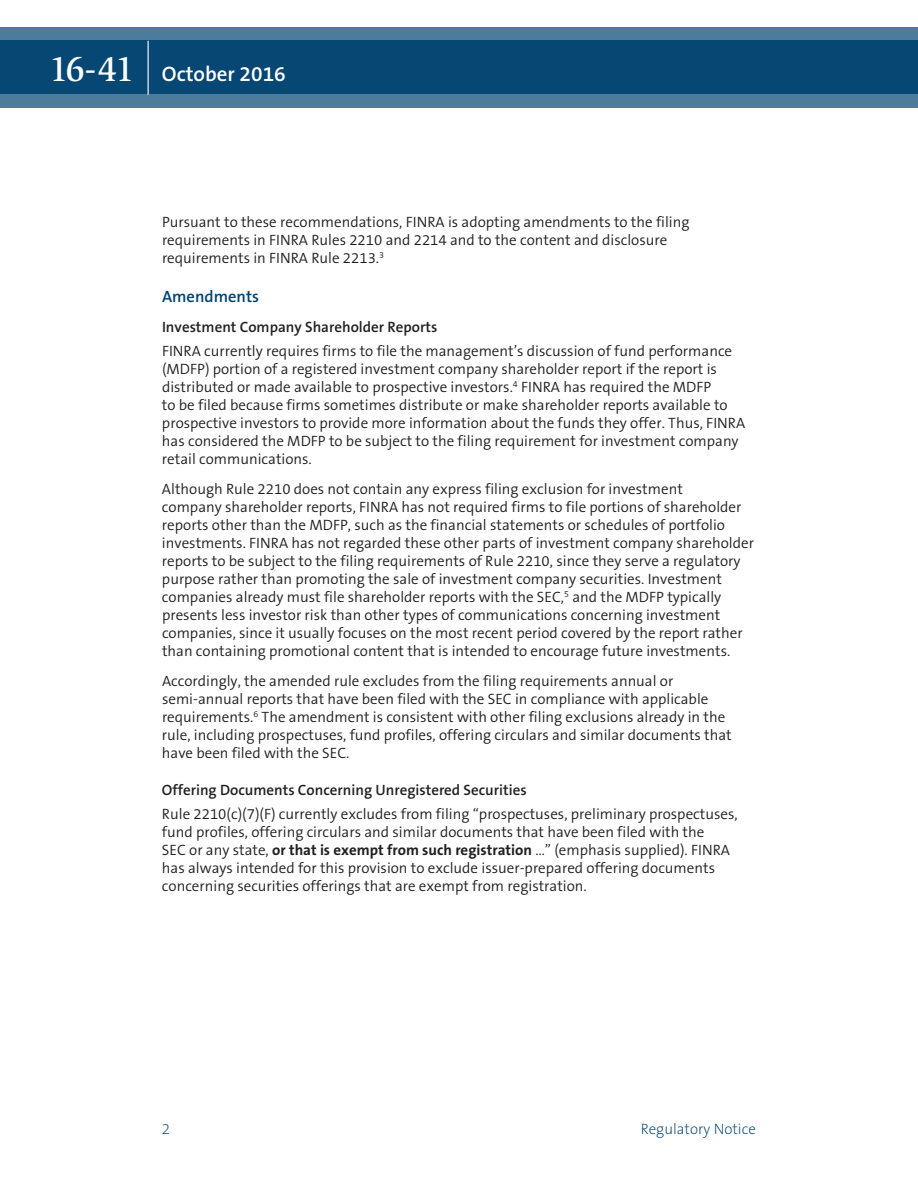
<style>
.page{position:relative;width:918px;height:1188px;background:#fff}
.page>*{position:absolute;margin:0;border:0;box-sizing:border-box;transform-origin:0 0}
.t1{font:600 21px "The Sans B6";color:#fff}
.t2{font:600 16.5px "The Sans B6";color:#004270}
.t3{font:300 15px/18px "The Sans B4";color:#231f20}
.t4{font:600 15px "The Sans B6";color:#231f20}
.t5{font:200 15px "The Sans B2";color:#004270}
.s1{font-family:"Slimbach LT";font-weight:500;font-size:36px}
.s2{font-family:"The Sans B7";font-weight:700}
</style>
<div class="page">
<svg style="left:0;top:27px;width:918px;height:81px;background:#1e5881"></svg>
<hr style="left:148px;top:41px;width:1px;height:54px;background:#fff">
<h1 class="t1" style="left:49px;top:63px;width:238px"><span class="s1">16-41</span> October 2016</h1>
<p class="t3" style="left:162px;top:213px;width:529px">Pursuant to these recommendations, FINRA is adopting amendments to the filing requirements in FINRA Rules 2210 and 2214 and to the content and disclosure requirements in FINRA Rule 2213.<sup>3</sup></p>
<p class="t2" style="left:162px;top:287px;width:99px">Amendments</p>
<p class="t4" style="left:162px;top:319px;width:277px">Investment Company Shareholder Reports</p>
<p class="t3" style="left:162px;top:343px;width:585px">FINRA currently requires firms to file the management’s discussion of fund performance (MDFP) portion of a registered investment company shareholder report if the report is distributed or made available to prospective investors.<sup>4</sup> FINRA has required the MDFP<br>to be filed because firms sometimes distribute or make shareholder reports available to prospective investors to provide more information about the funds they offer. Thus, FINRA has considered the MDFP to be subject to the filing requirement for investment company retail communications.</p>
<p class="t3" style="left:162px;top:481px;width:594px">Although Rule 2210 does not contain any express filing exclusion for investment<br>company shareholder reports, FINRA has not required firms to file portions of shareholder reports other than the MDFP, such as the financial statements or schedules of portfolio investments. FINRA has not regarded these other parts of investment company shareholder reports to be subject to the filing requirements of Rule 2210, since they serve a regulatory purpose rather than promoting the sale of investment company securities. Investment companies already must file shareholder reports with the SEC,<sup>5</sup> and the MDFP typically presents less investor risk than other types of communications concerning investment companies, since it usually focuses on the most recent period covered by the report rather than containing promotional content that is intended to encourage future investments.</p>
<p class="t3" style="left:162px;top:673px;width:571px">Accordingly, the amended rule excludes from the filing requirements annual or semi-annual reports that have been filed with the SEC in compliance with applicable requirements.<sup>6</sup> The amendment is consistent with other filing exclusions already in the rule, including prospectuses, fund profiles, offering circulars and similar documents that have been filed with the SEC.</p>
<p class="t4" style="left:162px;top:782px;width:366px">Offering Documents Concerning Unregistered Securities</p>
<p class="t3" style="left:162px;top:806px;width:577px">Rule 2210(c)(7)(F) currently excludes from filing “prospectuses, preliminary prospectuses, fund profiles, offering circulars and similar documents that have been filed with the<br>SEC or any state, <span class="s2">or that is exempt from such registration</span> …” (emphasis supplied). FINRA has always intended for this provision to exclude issuer-prepared offering documents concerning securities offerings that are exempt from registration.</p>
<p class="t5" style="left:162px;top:1121px;width:10px">2</p>
<p class="t5" style="left:641px;top:1121px;width:117px">Regulatory Notice</p>
</div>
